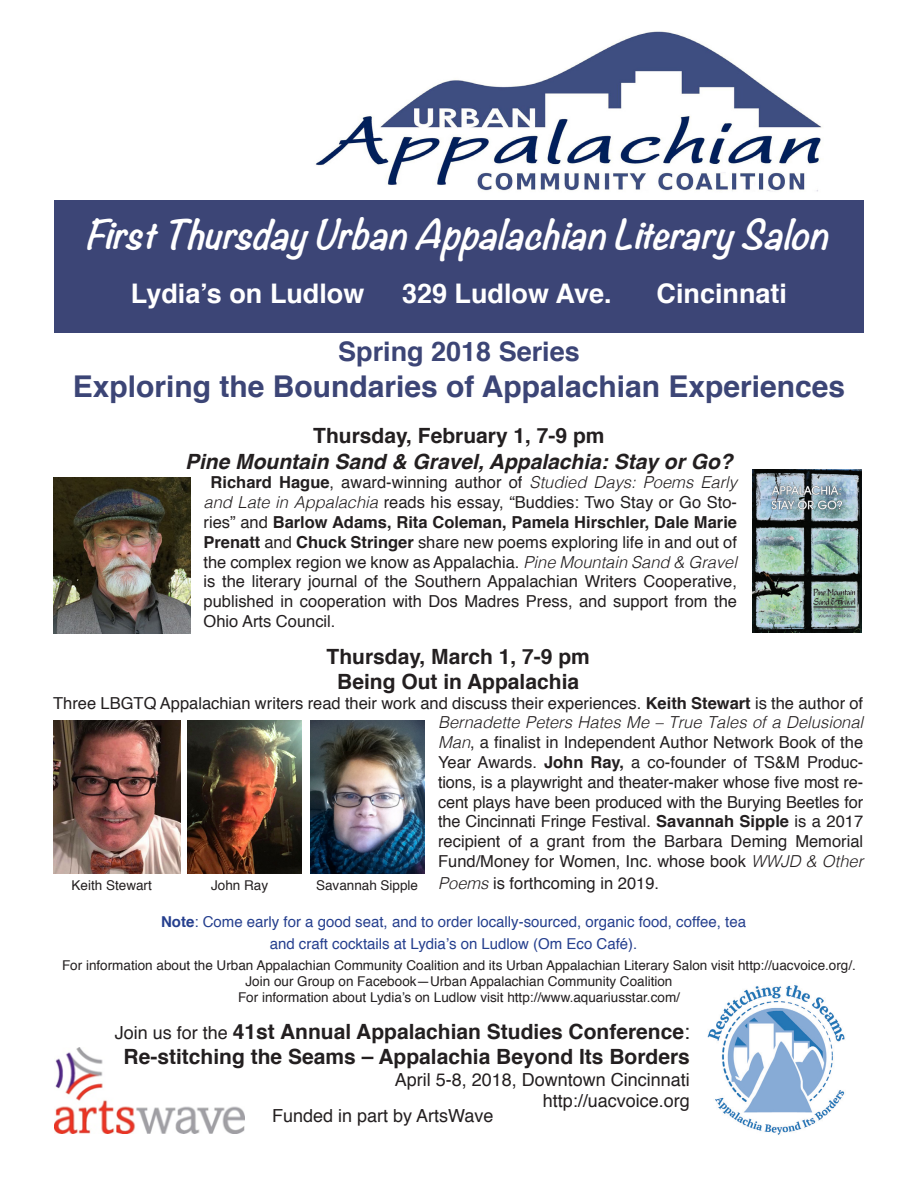
<style>
.page{position:relative;width:918px;height:1188px;background:#fff}
.page>*{position:absolute;margin:0;border:0;box-sizing:border-box;transform-origin:0 0}
.t1{font:italic 700 36px "Noteworthy";color:#fff}
.t2{font:700 30px "Helvetica";color:#3c4576}
.t3{font:700 27px "Helvetica";color:#fff}
.t4{font:700 27px "Helvetica";color:#3c4576}
.t5{font:700 21px "Helvetica";color:#231f20}
.t6{font:italic 700 21px "Helvetica";color:#231f20}
.t7{font:18px "Helvetica";color:#231f20}
.t8{font:16.5px/19.8px "Helvetica";color:#231f20;text-align:justify}
.t9{font:15px "Helvetica";color:#253f8e}
.t10{font:13.5px "Helvetica";color:#231f20}
.s1{font-weight:700}
.s2{font-weight:300;font-style:italic}
.s3{font-weight:400;font-size:18px}
.s4{font-weight:400}
</style>
<div class="page">
<img style="left:54px;top:1047px;width:190px;height:86px">
<img style="left:707px;top:985px;width:138px;height:150px">
<div style="left:54px;top:201px;width:810px;height:132px;background:#3c4576"></div>
<img style="left:315px;top:30px;width:507px;height:162px">
<img style="left:752px;top:469px;width:109px;height:163px">
<img style="left:310px;top:720px;width:115px;height:153px">
<img style="left:187px;top:720px;width:115px;height:153px">
<img style="left:54px;top:720px;width:126px;height:153px">
<img style="left:54px;top:478px;width:136px;height:155px">
<p class="t1" style="left:84px;top:203px;width:762px">FirstThursdayUrbanAppalachianLiterarySalon</p>
<p class="t3" style="left:131px;top:272px;width:235px">Lydia’s on Ludlow</p>
<p class="t3" style="left:402px;top:272px;width:211px">329 Ludlow Ave.</p>
<p class="t3" style="left:657px;top:272px;width:132px">Cincinnati</p>
<p class="t4" style="left:338px;top:329px;width:243px">Spring 2018 Series</p>
<p class="t2" style="left:73px;top:362px;width:774px">Exploring the Boundaries of Appalachian Experiences</p>
<p class="t5" style="left:313px;top:419px;width:293px">Thursday, February 1, 7-9 pm</p>
<p class="t6" style="left:185px;top:444px;width:549px">Pine Mountain Sand &amp; Gravel, Appalachia: Stay or Go?</p>
<p class="t8" style="left:204px;top:473px;width:535px;text-indent:7px"><span class="s1">Richard Hague</span>, award-winning author of <span class="s2">Studied Days: Poems Early and Late in Appalachia</span> reads his essay, “Buddies: Two Stay or Go Sto&shy;ries” and <span class="s1">Barlow Adams, Rita Coleman, Pamela Hirschler, Dale Marie Prenatt</span> and <span class="s1">Chuck Stringer</span> share new poems exploring life in and out of the complex region we know as Appalachia. <span class="s2">Pine Mountain Sand &amp; Gravel </span>is the literary journal of the Southern Appalachian Writers Cooperative, published in cooperation with Dos Madres Press, and support from the Ohio Arts Council.</p>
<p class="t5" style="left:327px;top:639px;width:265px">Thursday, March 1, 7-9 pm</p>
<p class="t5" style="left:337px;top:664px;width:243px">Being Out in Appalachia</p>
<p class="t8" style="left:438px;top:693px;width:427px;text-indent:-385px">Three LBGTQ Appalachian writers read their work and discuss their experiences. <span class="s1">Keith Stewart</span> is the author of <span class="s2">Bernadette Peters Hates Me – True Tales of a Delusional Man</span>, a finalist in Independent Author Network Book of the Year Awards. <span class="s1">John Ray,</span> a co-founder of TS&amp;M Produc&shy;tions, is a playwright and theater-maker whose five most re&shy;cent plays have been produced with the Burying Beetles for the Cincinnati Fringe Festival. <span class="s1">Savannah Sipple</span> is a 2017 recipient of a grant from the Barbara Deming Memorial Fund/Money for Women, Inc. whose book <span class="s2">WWJD &amp; Other</span></p>
<p class="t8" style="left:438px;top:873px;width:223px"><span class="s2">Poems</span> is forthcoming in 2019.</p>
<p class="t10" style="left:72px;top:875px;width:82px">Keith Stewart</p>
<p class="t10" style="left:211px;top:875px;width:59px">John Ray</p>
<p class="t10" style="left:316px;top:875px;width:104px">Savannah Sipple</p>
<p class="t9" style="left:161px;top:911px;width:587px"><span class="s1">Note</span>: Come early for a good seat, and to order locally-sourced, organic food, coffee, tea</p>
<p class="t9" style="left:270px;top:932px;width:369px">and craft cocktails at Lydia’s on Ludlow (Om Eco Café).</p>
<p class="t10" style="left:62px;top:955px;width:795px">For information about the Urban Appalachian Community Coalition and its Urban Appalachian Literary Salon visit http://uacvoice.org/.</p>
<p class="t10" style="left:246px;top:971px;width:428px">Join our Group on Facebook—Urban Appalachian Community Coalition</p>
<p class="t10" style="left:238px;top:987px;width:443px">For information about Lydia’s on Ludlow visit http://www.aquariusstar.com/</p>
<p class="t5" style="left:115px;top:1015px;width:577px"><span class="s3">Join us for the</span> 41st Annual Appalachian Studies Conference<span class="s4">:</span></p>
<p class="t5" style="left:124px;top:1040px;width:568px">Re-stitching the Seams – Appalachia Beyond Its Borders</p>
<p class="t7" style="left:395px;top:1066px;width:297px">April 5-8, 2018, Downtown Cincinnati</p>
<p class="t7" style="left:543px;top:1087px;width:149px">http://uacvoice.org</p>
<p class="t7" style="left:272px;top:1101px;width:223px">Funded in part by ArtsWave</p>
</div>
